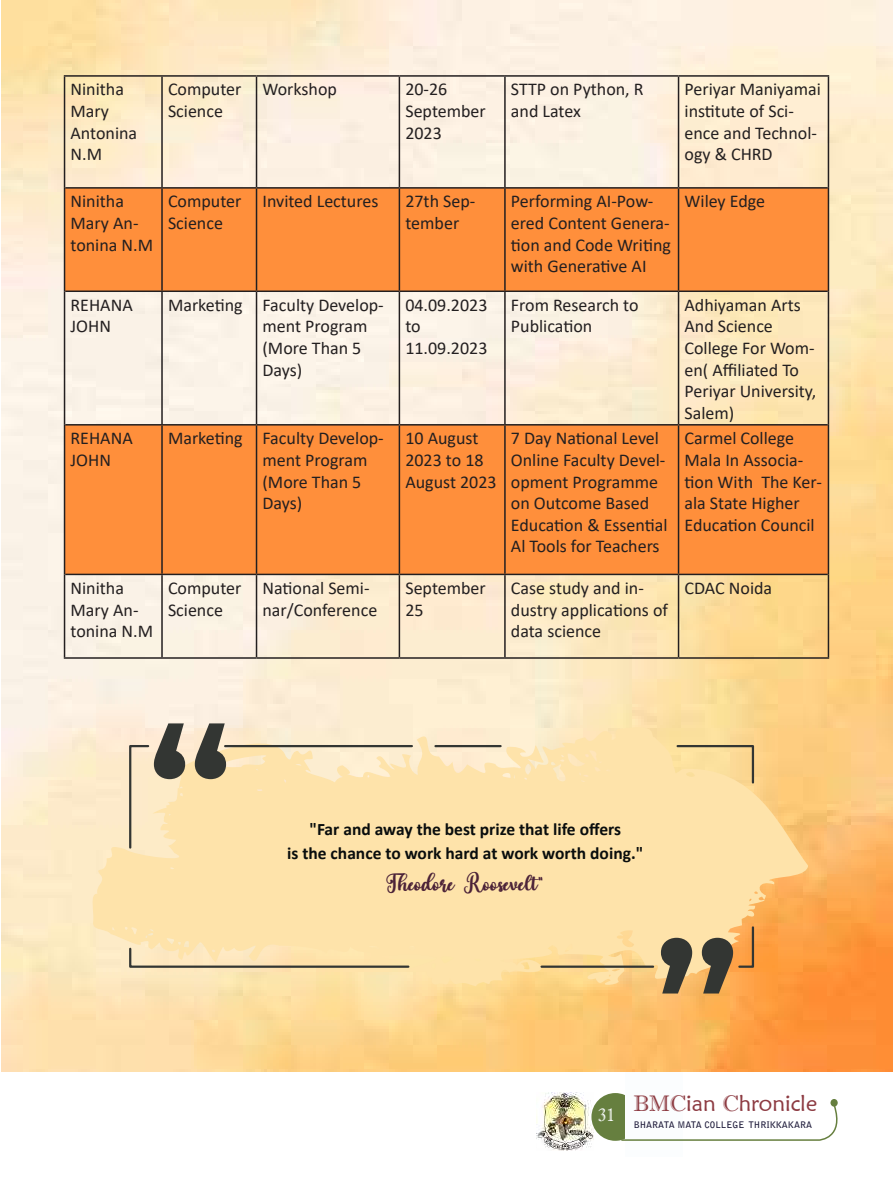
<style>
.page{position:relative;width:893px;height:1191px;background:#fff}
.page>*{position:absolute;margin:0;border:0;box-sizing:border-box;transform-origin:0 0}
.t1{font:26.25px "Family Home";color:#4c2338}
.t2{font:22.5px "Maiandra GD";color:#8d3b42}
.t3{font:18px/21.6px "Calibri";color:#231f20}
.t4{font:18px "Imprint MT Shadow";color:#fbfdfe}
.t5{font:700 17.55px/24px "Calibri";color:#090d0d;text-align:center}
.t6{font:700 9px "Bell Gothic Std";color:#1f1c3b}
.s1{font-family:"Imprint MT Shadow"}
</style>
<div class="page">
<img style="left:536px;top:1092px;width:57px;height:58px">
<div style="left:591px;top:1093px;width:48px;height:47px;background:#667f3f;border-radius:24px"></div>
<div style="left:626px;top:1064px;width:57px;height:92px;background:#fbfdfe"></div>
<div style="left:830px;top:1099px;width:8px;height:7px;background:#667f3f;border-radius:50%"></div>
<svg style="left:620px;top:1103px;width:218px;height:38px"></svg>
<img style="left:1px;top:0;width:892px;height:1071px">
<svg style="left:65px;top:189px;width:763px;height:384px;background:#faae71"></svg>
<hr style="left:64px;top:188px;width:1px;height:103px;background:#231f20">
<hr style="left:64px;top:425px;width:1px;height:149px;background:#231f20">
<hr style="left:161px;top:189px;width:2px;height:101px;background:#231f20">
<hr style="left:161px;top:425px;width:2px;height:148px;background:#231f20">
<hr style="left:256px;top:189px;width:1px;height:101px;background:#231f20">
<hr style="left:256px;top:425px;width:1px;height:148px;background:#231f20">
<hr style="left:399px;top:189px;width:1px;height:101px;background:#231f20">
<hr style="left:399px;top:425px;width:1px;height:148px;background:#231f20">
<hr style="left:504px;top:189px;width:2px;height:101px;background:#231f20">
<hr style="left:678px;top:189px;width:1px;height:101px;background:#231f20">
<hr style="left:828px;top:188px;width:1px;height:103px;background:#231f20">
<hr style="left:504px;top:425px;width:2px;height:148px;background:#231f20">
<hr style="left:678px;top:425px;width:1px;height:148px;background:#231f20">
<hr style="left:828px;top:425px;width:1px;height:149px;background:#231f20">
<hr style="left:64px;top:77px;width:1px;height:111px;background:#231f20">
<hr style="left:64px;top:75px;width:98px;height:2px;background:#231f20">
<hr style="left:162px;top:75px;width:94px;height:2px;background:#231f20">
<hr style="left:256px;top:75px;width:143px;height:2px;background:#231f20">
<hr style="left:399px;top:75px;width:106px;height:2px;background:#231f20">
<hr style="left:505px;top:75px;width:173px;height:2px;background:#231f20">
<hr style="left:678px;top:75px;width:151px;height:2px;background:#231f20">
<hr style="left:161px;top:77px;width:2px;height:110px;background:#231f20">
<hr style="left:256px;top:77px;width:1px;height:110px;background:#231f20">
<hr style="left:399px;top:77px;width:1px;height:110px;background:#231f20">
<hr style="left:504px;top:77px;width:2px;height:110px;background:#231f20">
<hr style="left:678px;top:77px;width:1px;height:110px;background:#231f20">
<hr style="left:828px;top:77px;width:1px;height:111px;background:#231f20">
<hr style="left:65px;top:187px;width:97px;height:2px;background:#231f20">
<hr style="left:162px;top:187px;width:94px;height:2px;background:#231f20">
<hr style="left:256px;top:187px;width:143px;height:2px;background:#231f20">
<hr style="left:399px;top:187px;width:106px;height:2px;background:#231f20">
<hr style="left:505px;top:187px;width:173px;height:2px;background:#231f20">
<hr style="left:678px;top:187px;width:150px;height:2px;background:#231f20">
<hr style="left:64px;top:291px;width:1px;height:134px;background:#231f20">
<hr style="left:65px;top:290px;width:97px;height:2px;background:#231f20">
<hr style="left:162px;top:290px;width:94px;height:2px;background:#231f20">
<hr style="left:256px;top:290px;width:143px;height:2px;background:#231f20">
<hr style="left:399px;top:290px;width:106px;height:2px;background:#231f20">
<hr style="left:505px;top:290px;width:173px;height:2px;background:#231f20">
<hr style="left:678px;top:290px;width:150px;height:2px;background:#231f20">
<hr style="left:161px;top:292px;width:2px;height:132px;background:#231f20">
<hr style="left:256px;top:292px;width:1px;height:132px;background:#231f20">
<hr style="left:399px;top:292px;width:1px;height:132px;background:#231f20">
<hr style="left:504px;top:292px;width:2px;height:132px;background:#231f20">
<hr style="left:678px;top:292px;width:1px;height:132px;background:#231f20">
<hr style="left:828px;top:291px;width:1px;height:134px;background:#231f20">
<hr style="left:65px;top:424px;width:97px;height:1px;background:#231f20">
<hr style="left:162px;top:424px;width:94px;height:1px;background:#231f20">
<hr style="left:256px;top:424px;width:143px;height:1px;background:#231f20">
<hr style="left:399px;top:424px;width:106px;height:1px;background:#231f20">
<hr style="left:505px;top:424px;width:173px;height:1px;background:#231f20">
<hr style="left:678px;top:424px;width:150px;height:1px;background:#231f20">
<hr style="left:64px;top:574px;width:1px;height:83px;background:#231f20">
<hr style="left:65px;top:573px;width:97px;height:2px;background:#231f20">
<hr style="left:162px;top:573px;width:94px;height:2px;background:#231f20">
<hr style="left:256px;top:573px;width:143px;height:2px;background:#231f20">
<hr style="left:399px;top:573px;width:106px;height:2px;background:#231f20">
<hr style="left:505px;top:573px;width:173px;height:2px;background:#231f20">
<hr style="left:678px;top:573px;width:150px;height:2px;background:#231f20">
<hr style="left:161px;top:575px;width:2px;height:82px;background:#231f20">
<hr style="left:256px;top:575px;width:1px;height:82px;background:#231f20">
<hr style="left:399px;top:575px;width:1px;height:82px;background:#231f20">
<hr style="left:504px;top:575px;width:2px;height:82px;background:#231f20">
<hr style="left:678px;top:575px;width:1px;height:82px;background:#231f20">
<hr style="left:828px;top:574px;width:1px;height:83px;background:#231f20">
<hr style="left:64px;top:657px;width:98px;height:2px;background:#231f20">
<hr style="left:162px;top:657px;width:94px;height:2px;background:#231f20">
<hr style="left:256px;top:657px;width:143px;height:2px;background:#231f20">
<hr style="left:399px;top:657px;width:106px;height:2px;background:#231f20">
<hr style="left:505px;top:657px;width:173px;height:2px;background:#231f20">
<hr style="left:678px;top:657px;width:151px;height:2px;background:#231f20">
<svg style="left:89px;top:720px;width:719px;height:270px;background:#fcdaa3"></svg>
<svg style="left:128px;top:744px;width:627px;height:225px;background:#fae0aa"></svg>
<svg style="left:154px;top:723px;width:72px;height:56px;background:#837d70"></svg>
<svg style="left:661px;top:937px;width:72px;height:56px;background:#847254"></svg>
<p class="t3" style="left:71px;top:78px;width:68px">Ninitha<br>Mary<br>Antonina<br>N.M</p>
<p class="t3" style="left:168px;top:78px;width:75px">Computer<br>Science</p>
<p class="t3" style="left:262px;top:78px;width:76px">Workshop</p>
<p class="t3" style="left:405px;top:78px;width:82px">20-26<br>September<br>2023</p>
<p class="t3" style="left:511px;top:78px;width:134px">STTP on Python, R and Latex</p>
<p class="t3" style="left:684px;top:78px;width:138px">Periyar Maniyamai institute of Sci&shy;ence and Technol&shy;ogy &amp; CHRD</p>
<p class="t3" style="left:71px;top:190px;width:84px">Ninitha<br>Mary An&shy;tonina N.M</p>
<p class="t3" style="left:168px;top:190px;width:75px">Computer<br>Science</p>
<p class="t3" style="left:262px;top:190px;width:117px">Invited Lectures</p>
<p class="t3" style="left:405px;top:190px;width:71px">27th Sep&shy;tember</p>
<p class="t3" style="left:511px;top:190px;width:162px">Performing AI-Pow&shy;ered Content Genera&shy;tion and Code Writing with Generative AI</p>
<p class="t3" style="left:684px;top:190px;width:82px">Wiley Edge</p>
<p class="t3" style="left:71px;top:293px;width:64px">REHANA<br>JOHN</p>
<p class="t3" style="left:262px;top:293px;width:123px;text-indent:-94px">Marketing Faculty Develop&shy;ment Program (More Than 5<br>Days)</p>
<p class="t3" style="left:405px;top:293px;width:84px">04.09.2023 to<br>11.09.2023</p>
<p class="t3" style="left:511px;top:293px;width:129px">From Research to<br>Publication</p>
<p class="t3" style="left:684px;top:293px;width:133px">Adhiyaman Arts<br>And Science<br>College For Wom&shy;en( Affiliated To<br>Periyar University,<br>Salem)</p>
<p class="t3" style="left:71px;top:427px;width:64px">REHANA<br>JOHN</p>
<p class="t3" style="left:262px;top:427px;width:123px;text-indent:-94px">Marketing Faculty Develop&shy;ment Program (More Than 5<br>Days)</p>
<p class="t3" style="left:405px;top:427px;width:93px">10 August<br>2023 to 18<br>August 2023</p>
<p class="t3" style="left:511px;top:427px;width:158px">7 Day National Level<br>Online Faculty Devel&shy;opment Programme on Outcome Based<br>Education &amp; Essential<br>Al Tools for Teachers</p>
<p class="t3" style="left:684px;top:427px;width:139px">Carmel College<br>Mala In Associa&shy;tion With The Ker&shy;ala State Higher<br>Education Council</p>
<p class="t3" style="left:71px;top:576px;width:84px">Ninitha<br>Mary An&shy;tonina N.M</p>
<p class="t3" style="left:168px;top:576px;width:75px">Computer<br>Science</p>
<p class="t3" style="left:262px;top:576px;width:116px">National Semi&shy;nar/Conference</p>
<p class="t3" style="left:405px;top:576px;width:82px">September<br>25</p>
<p class="t3" style="left:511px;top:576px;width:159px">Case study and in&shy;dustry applications of data science</p>
<p class="t3" style="left:684px;top:576px;width:89px">CDAC Noida</p>
<p class="t5" style="left:287px;top:817px;width:358px">"Far and away the best prize that life offers<br>is the chance to work hard at work worth doing."</p>
<h1 class="t1" style="left:387px;top:868px;width:159px">Theodore Roosevelt"</h1>
<p class="t4" style="left:598px;top:1104px;width:18px">31</p>
<p class="t2" style="left:633px;top:1089px;width:185px"><span class="s1">BMC</span>ian <span class="s1">C</span>hronicle</p>
<p class="t6" style="left:634px;top:1119px;width:180px">BHARATA MATA COLLEGE THRIKKAKARA</p>
</div>
